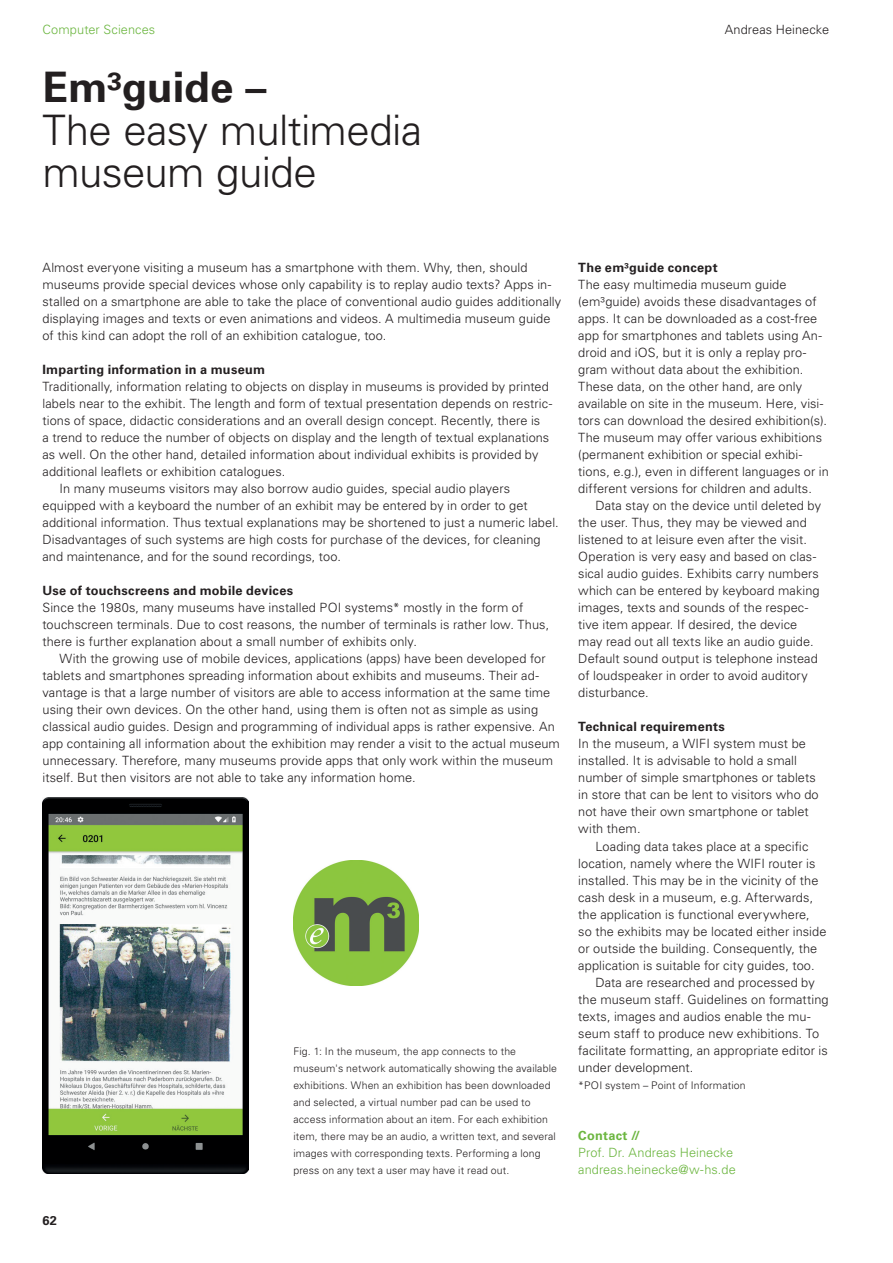
<style>
.page{position:relative;width:893px;height:1263px;background:#fff}
.page>*{position:absolute;margin:0;border:0;box-sizing:border-box;transform-origin:0 0}
.Überschrift{font:300 42px "Univers LT Std";letter-spacing:-.015em;color:#231f20}
.Überschrift-2{font:700 42px "Univers LT Std";letter-spacing:-.005em;color:#231f20}
.Fließtext{font:300 12.75px/17px "Univers LT Std";letter-spacing:.005em;color:#231f20}
.FließtextBOLD{font:300 12.75px/17px "Univers LT Std";letter-spacing:.005em;color:#231f20}
.FließtextBOLD-2{font:700 12.75px "Univers LT Std";letter-spacing:.02em;color:#231f20}
._7_grün{font:300 12.75px "Univers LT Std";letter-spacing:.005em;color:#6cb640}
.Kopfzeile_li_außen{font:300 12.75px "Univers LT Std";letter-spacing:.01em;color:#6cb640}
.Kopfzeile_re_innen{font:300 12.75px "Univers LT Std";letter-spacing:.01em;color:#231f20}
._7_grün_bold{font:700 12.75px "Univers LT Std";letter-spacing:.02em;color:#6cb640}
.Bildunterschrift{font:300 10.5px/17px "Univers LT Std";letter-spacing:.015em;color:#231f20}
.BU_und_Infotext{font:300 10.5px "Univers LT Std";letter-spacing:.01em;color:#231f20}
</style>
<div class="page">
<img style="left:293px;top:860px;width:126px;height:126px">
<img style="left:43px;top:798px;width:205px;height:376px">
<p class="Kopfzeile_li_außen" style="left:43px;top:22px;width:114px">Computer Sciences</p>
<p class="Kopfzeile_re_innen" style="left:725px;top:22px;width:106px">Andreas Heinecke</p>
<p class="Überschrift-2" style="left:43px;top:63px;width:225px">Em³guide –</p>
<p class="Überschrift" style="left:43px;top:104px;width:381px">The easy multimedia</p>
<p class="Überschrift" style="left:43px;top:147px;width:276px">museum guide</p>
<p class="FließtextBOLD" style="left:43px;top:259px;width:520px">Almost everyone visiting a museum has a smartphone with them. Why, then, should museums provide special devices whose only capability is to replay audio texts? Apps in&shy;stalled on a smartphone are able to take the place of conventional audio guides additionally displaying images and texts or even animations and videos. A multimedia museum guide of this kind can adopt the roll of an exhibition catalogue, too.</p>
<p class="FließtextBOLD-2" style="left:43px;top:362px;width:224px">Imparting information in a museum</p>
<p class="FließtextBOLD" style="left:43px;top:378px;width:511px">Traditionally, information relating to objects on display in museums is provided by printed labels near to the exhibit. The length and form of textual presentation depends on restric&shy;tions of space, didactic considerations and an overall design concept. Recently, there is<br>a trend to reduce the number of objects on display and the length of textual explanations as well. On the other hand, detailed information about individual exhibits is provided by additional leaflets or exhibition catalogues.</p>
<p class="FließtextBOLD" style="left:43px;top:480px;width:518px;text-indent:17px">In many museums visitors may also borrow audio guides, special audio players equipped with a keyboard the number of an exhibit may be entered by in order to get additional information. Thus textual explanations may be shortened to just a numeric label.<br>Disadvantages of such systems are high costs for purchase of the devices, for cleaning and maintenance, and for the sound recordings, too.</p>
<p class="FließtextBOLD-2" style="left:43px;top:583px;width:252px">Use of touchscreens and mobile devices</p>
<p class="Fließtext" style="left:43px;top:599px;width:508px">Since the 1980s, many museums have installed POI systems* mostly in the form of touchscreen terminals. Due to cost reasons, the number of terminals is rather low. Thus, there is further explanation about a small number of exhibits only.</p>
<p class="Fließtext" style="left:43px;top:650px;width:519px;text-indent:17px">With the growing use of mobile devices, applications (apps) have been developed for tablets and smartphones spreading information about exhibits and museums. Their ad&shy;vantage is that a large number of visitors are able to access information at the same time using their own devices. On the other hand, using them is often not as simple as using classical audio guides. Design and programming of individual apps is rather expensive. An app containing all information about the exhibition may render a visit to the actual museum unnecessary. Therefore, many museums provide apps that only work within the museum itself. But then visitors are not able to take any information home.</p>
<p class="FließtextBOLD-2" style="left:43px;top:1213px;width:16px">62</p>
<p class="Bildunterschrift" style="left:293px;top:1042px;width:265px">Fig. 1: In the museum, the app connects to the museum's network automatically showing the available exhibitions. When an exhibition has been downloaded and selected, a virtual number pad can be used to access information about an item. For each exhibition item, there may be an audio, a written text, and several images with corresponding texts. Performing a long press on any text a user may have it read out.</p>
<p class="FließtextBOLD-2" style="left:578px;top:260px;width:141px">The em³guide concept</p>
<p class="Fließtext" style="left:578px;top:276px;width:245px">The easy multimedia museum guide (em³guide) avoids these disadvantages of apps. It can be downloaded as a cost-free app for smartphones and tablets using An-</p>
<p class="Fließtext" style="left:578px;top:344px;width:252px">droid and iOS, but it is only a replay pro&shy;gram without data about the exhibition.<br>These data, on the other hand, are only available on site in the museum. Here, visi&shy;tors can download the desired exhibition(s).<br>The museum may offer various exhibitions (permanent exhibition or special exhibi&shy;tions, e.g.), even in different languages or in different versions for children and adults.</p>
<p class="Fließtext" style="left:578px;top:497px;width:244px;text-indent:17px">Data stay on the device until deleted by the user. Thus, they may be viewed and listened to at leisure even after the visit.<br>Operation is very easy and based on clas&shy;sical audio guides. Exhibits carry numbers which can be entered by keyboard making images, texts and sounds of the respec&shy;tive item appear. If desired, the device may read out all texts like an audio guide.<br>Default sound output is telephone instead of loudspeaker in order to avoid auditory disturbance.</p>
<p class="FließtextBOLD-2" style="left:578px;top:719px;width:148px">Technical requirements</p>
<p class="Fließtext" style="left:578px;top:735px;width:242px">In the museum, a WIFI system must be installed. It is advisable to hold a small number of simple smartphones or tablets in store that can be lent to visitors who do not have their own smartphone or tablet with them.</p>
<p class="Fließtext" style="left:578px;top:837px;width:250px;text-indent:17px">Loading data takes place at a specific location, namely where the WIFI router is installed. This may be in the vicinity of the cash desk in a museum, e.g. Afterwards, the application is functional everywhere, so the exhibits may be located either inside or outside the building. Consequently, the application is suitable for city guides, too.</p>
<p class="Fließtext" style="left:578px;top:973px;width:252px;text-indent:17px">Data are researched and processed by the museum staff. Guidelines on formatting texts, images and audios enable the mu&shy;seum staff to produce new exhibitions. To facilitate formatting, an appropriate editor is under development.</p>
<p class="BU_und_Infotext" style="left:578px;top:1078px;width:169px">*POI system – Point of Information</p>
<p class="_7_grün_bold" style="left:578px;top:1128px;width:63px">Contact //</p>
<p class="_7_grün" style="left:578px;top:1144px;width:156px">Prof. Dr. Andreas Heinecke</p>
<p class="_7_grün" style="left:578px;top:1161px;width:159px">andreas.heinecke@w-hs.de</p>
</div>
